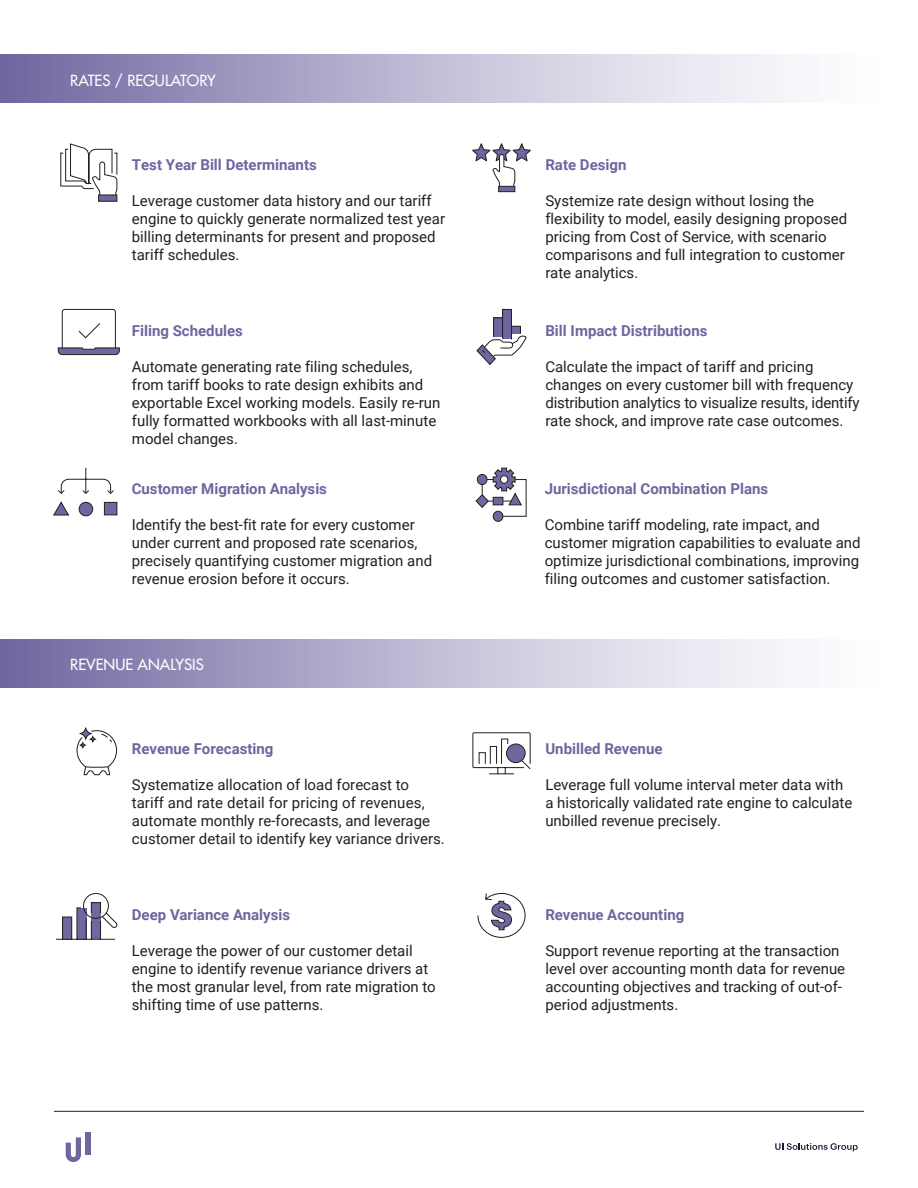
<style>
.page{position:relative;width:918px;height:1188px;background:#fff}
.page>*{position:absolute;margin:0;border:0;box-sizing:border-box;transform-origin:0 0}
.t1{font:15px/18px "Roboto";color:#231f20}
.t2{font:700 15px "Roboto";color:#6e669e}
.t3{font:500 15px "Futura Std";color:#fff}
</style>
<div class="page">
<svg style="left:775px;top:1143px;width:83px;height:8px"></svg>
<div style="left:86px;top:1132px;width:5px;height:23px;background:#6e669e"></div>
<svg style="left:66px;top:1137px;width:15px;height:25px"></svg>
<hr style="left:54px;top:1111px;width:810px;height:1px;background:#221f1f">
<div style="left:0;top:55px;width:918px;height:48px;background:linear-gradient(to right,#766da4,#fff)"></div>
<svg style="left:60px;top:143px;width:58px;height:53px"></svg>
<div style="left:98px;top:195px;width:19px;height:7px;background:#6e669e;border:1px solid #221f1f"></div>
<div style="left:493px;top:511px;width:10px;height:10px;background:#6f679e;border-radius:50%"></div>
<div style="left:493px;top:511px;width:10px;height:11px;border:1px solid #221f1f;border-radius:50%"></div>
<svg style="left:475px;top:467px;width:52px;height:50px"></svg>
<div style="left:0;top:639px;width:918px;height:48px;background:linear-gradient(to right,#766da4,#fff)"></div>
<svg style="left:472px;top:732px;width:59px;height:43px"></svg>
<svg style="left:477px;top:893px;width:49px;height:45px"></svg>
<svg style="left:472px;top:143px;width:59px;height:44px"></svg>
<svg style="left:498px;top:186px;width:17px;height:6px"></svg>
<svg style="left:58px;top:309px;width:62px;height:46px"></svg>
<div style="left:104px;top:502px;width:13px;height:13px;background:#6e669e;border:1px solid #211f1f"></div>
<svg style="left:53px;top:501px;width:17px;height:15px"></svg>
<div style="left:79px;top:502px;width:14px;height:14px;background:#6e669e;border-radius:50%"></div>
<div style="left:79px;top:502px;width:14px;height:14px;border:1px solid #211f1f;border-radius:50%"></div>
<svg style="left:58px;top:467px;width:56px;height:27px"></svg>
<svg style="left:476px;top:309px;width:51px;height:56px"></svg>
<div style="left:80px;top:728px;width:11px;height:11px;border:1px solid #211f1f;border-radius:50%"></div>
<svg style="left:76px;top:730px;width:41px;height:46px"></svg>
<svg style="left:56px;top:893px;width:62px;height:47px"></svg>
<p class="t3" style="left:70px;top:71px;width:147px">RATES / REGULATORY</p>
<p class="t2" style="left:132px;top:154px;width:186px">Test Year Bill Determinants</p>
<p class="t1" style="left:132px;top:191px;width:315px">Leverage customer data history and our tariff engine to quickly generate normalized test year billing determinants for present and proposed tariff schedules.</p>
<p class="t2" style="left:132px;top:320px;width:113px">Filing Schedules</p>
<p class="t1" style="left:132px;top:357px;width:310px">Automate generating rate filing schedules, from tariff books to rate design exhibits and exportable Excel working models. Easily re-run fully formatted workbooks with all last-minute model changes.</p>
<p class="t2" style="left:132px;top:478px;width:197px">Customer Migration Analysis</p>
<p class="t1" style="left:132px;top:515px;width:302px">Identify the best-fit rate for every customer under current and proposed rate scenarios, precisely quantifying customer migration and revenue erosion before it occurs.</p>
<p class="t3" style="left:70px;top:655px;width:135px">REVENUE ANALYSIS</p>
<p class="t2" style="left:132px;top:738px;width:143px">Revenue Forecasting</p>
<p class="t1" style="left:132px;top:775px;width:314px">Systematize allocation of load forecast to tariff and rate detail for pricing of revenues, automate monthly re-forecasts, and leverage customer detail to identify key variance drivers.</p>
<p class="t2" style="left:132px;top:904px;width:160px">Deep Variance Analysis</p>
<p class="t1" style="left:132px;top:941px;width:305px">Leverage the power of our customer detail engine to identify revenue variance drivers at the most granular level, from rate migration to shifting time of use patterns.</p>
<p class="t2" style="left:545px;top:154px;width:83px">Rate Design</p>
<p class="t1" style="left:545px;top:191px;width:303px">Systemize rate design without losing the flexibility to model, easily designing proposed pricing from Cost of Service, with scenario comparisons and full integration to customer rate analytics.</p>
<p class="t2" style="left:545px;top:320px;width:164px">Bill Impact Distributions</p>
<p class="t1" style="left:545px;top:357px;width:316px">Calculate the impact of tariff and pricing changes on every customer bill with frequency distribution analytics to visualize results, identify rate shock, and improve rate case outcomes.</p>
<p class="t2" style="left:545px;top:478px;width:225px">Jurisdictional Combination Plans</p>
<p class="t1" style="left:545px;top:515px;width:317px">Combine tariff modeling, rate impact, and customer migration capabilities to evaluate and optimize jurisdictional combinations, improving filing outcomes and customer satisfaction.</p>
<p class="t2" style="left:545px;top:738px;width:119px">Unbilled Revenue</p>
<p class="t1" style="left:545px;top:775px;width:309px">Leverage full volume interval meter data with a historically validated rate engine to calculate unbilled revenue precisely.</p>
<p class="t2" style="left:545px;top:904px;width:140px">Revenue Accounting</p>
<p class="t1" style="left:545px;top:941px;width:301px">Support revenue reporting at the transaction level over accounting month data for revenue accounting objectives and tracking of out-of&shy;period adjustments.</p>
</div>
